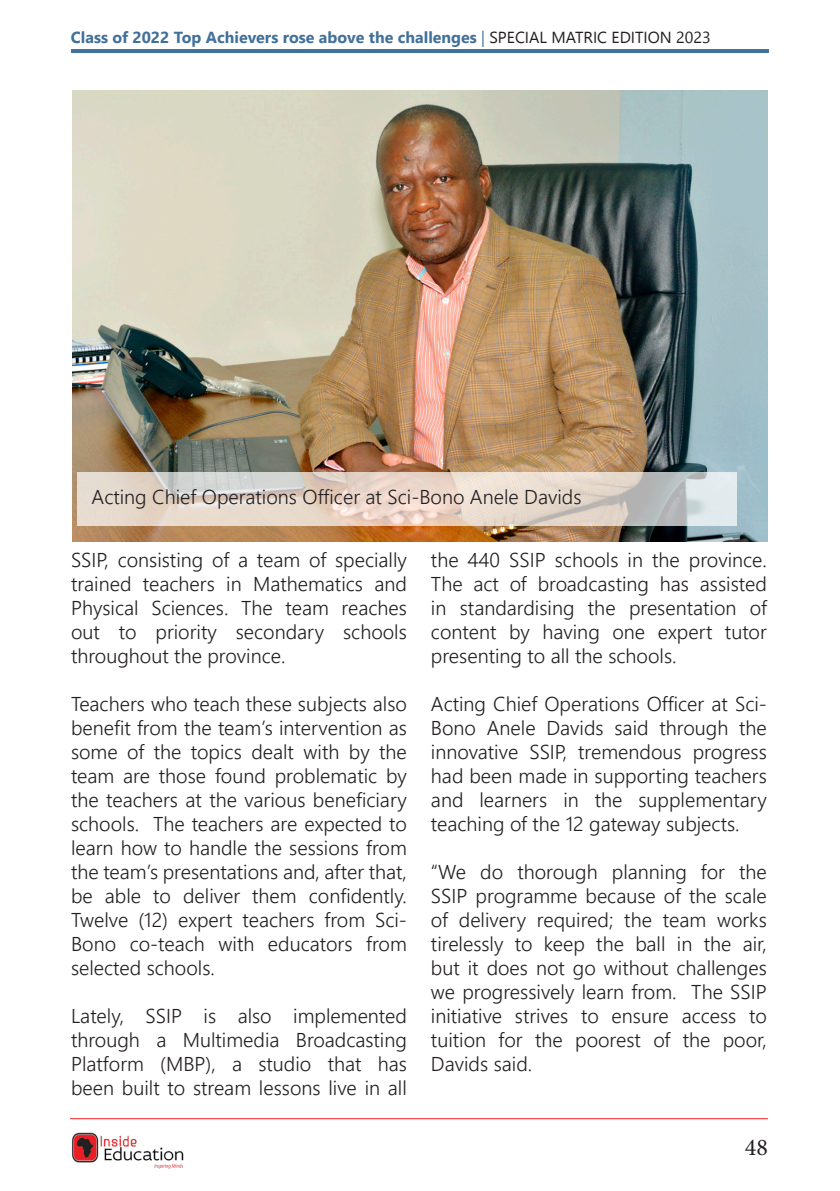
<style>
.page{position:relative;width:840px;height:1191px;background:#fff}
.page>*{position:absolute;margin:0;border:0;box-sizing:border-box;transform-origin:0 0}
.t1{font:24px "Minion Pro";color:#231f20}
.t2{font:300 20px/24px "Leelawadee UI";color:#231f20;text-align:justify}
.t3{font:700 16px "Leelawadee UI";color:#417099}
.s1{font-weight:400}
.s2{font-weight:400;color:#231f20}
</style>
<div class="page">
<hr style="left:70px;top:1118px;width:697px;height:1px;background:#ee2123">
<hr style="left:71px;top:49px;width:697px;height:4px;background:#417099">
<img style="left:72px;top:1132px;width:112px;height:36px">
<img style="left:72px;top:91px;width:695px;height:450px">
<svg style="left:77px;top:472px;width:659px;height:53px;background:#dfd4cb"></svg>
<p class="t3" style="left:71px;top:26px;width:641px">Class of 2022 Top Achievers rose above the challenges <span class="s1">|</span> <span class="s2">SPECIAL MATRIC EDITION 2023</span></p>
<p class="t2" style="left:92px;top:484px;width:491px">Acting Chief Operations Officer at Sci-Bono Anele Davids</p>
<p class="t2" style="left:71px;top:546px;width:337px">SSIP, consisting of a team of specially trained teachers in Mathematics and Physical Sciences. The team reaches out to priority secondary schools throughout the province.</p>
<p class="t2" style="left:71px;top:690px;width:337px">Teachers who teach these subjects also benefit from the team’s intervention as some of the topics dealt with by the team are those found problematic by the teachers at the various beneficiary schools. The teachers are expected to learn how to handle the sessions from the team’s presentations and, after that, be able to deliver them confidently.<br>Twelve (12) expert teachers from Sci-Bono co-teach with educators from selected schools.</p>
<p class="t2" style="left:71px;top:1002px;width:337px">Lately, SSIP is also implemented through a Multimedia Broadcasting Platform (MBP), a studio that has been built to stream lessons live in all</p>
<p class="t2" style="left:430px;top:546px;width:337px">the 440 SSIP schools in the province.<br>The act of broadcasting has assisted in standardising the presentation of content by having one expert tutor presenting to all the schools.</p>
<p class="t2" style="left:430px;top:690px;width:337px">Acting Chief Operations Officer at Sci-Bono Anele Davids said through the innovative SSIP, tremendous progress had been made in supporting teachers and learners in the supplementary teaching of the 12 gateway subjects.</p>
<p class="t2" style="left:430px;top:858px;width:337px">“We do thorough planning for the SSIP programme because of the scale of delivery required; the team works tirelessly to keep the ball in the air, but it does not go without challenges we progressively learn from. The SSIP initiative strives to ensure access to tuition for the poorest of the poor, Davids said.</p>
<p class="t1" style="left:744px;top:1131px;width:25px">48</p>
</div>
